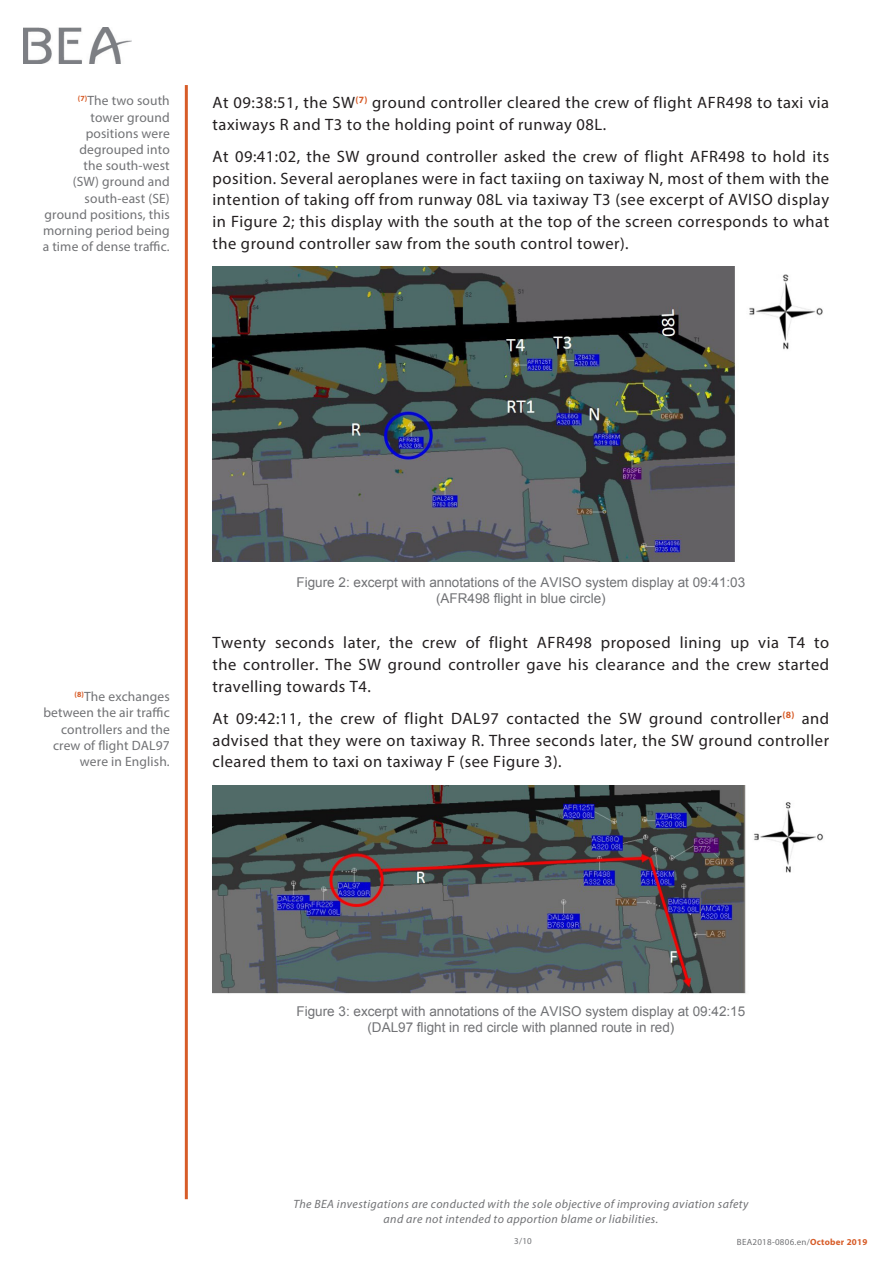
<style>
.page{position:relative;width:893px;height:1263px;background:#fff}
.page>*{position:absolute;margin:0;border:0;box-sizing:border-box;transform-origin:0 0}
.t1{font:16.5px/21.6px "Myriad Pro";letter-spacing:.03em;color:#231f20;text-align:justify}
.Note{font:13.5px/16.2px "Myriad Pro";letter-spacing:.01em;color:#717275;text-align:right}
.Légende{font:13.5px "Arial";color:#717275}
.t2{font:italic 12px/14.4px "Myriad Pro";letter-spacing:.03em;color:#717275;text-align:center}
.t3{font:9px "Myriad Pro";letter-spacing:.03em;color:#717275}
.s1{font-weight:700;color:#d75c28}
</style>
<div class="page">
<hr style="left:185px;top:85px;width:3px;height:1114px;background:#d75c28">
<img style="left:23px;top:28px;width:109px;height:36px">
<img style="left:213px;top:267px;width:610px;height:294px">
<img style="left:213px;top:785px;width:610px;height:209px">
<p class="Note" style="left:43px;top:93px;width:129px"><sup>(7)</sup>The two south tower ground positions were degrouped into<br>the south-west<br>(SW) ground and south‑east (SE) ground positions, this morning period being a time of dense traffic.</p>
<p class="t1" style="left:213px;top:91px;width:618px">At 09:38:51, the SW<sup>(7)</sup> ground controller cleared the crew of flight AFR498 to taxi via taxiways R and T3 to the holding point of runway 08L.</p>
<p class="t1" style="left:213px;top:145px;width:618px">At 09:41:02, the SW ground controller asked the crew of flight AFR498 to hold its position. Several aeroplanes were in fact taxiing on taxiway N, most of them with the intention of taking off from runway 08L via taxiway T3 (see excerpt of AVISO display in Figure 2; this display with the south at the top of the screen corresponds to what the ground controller saw from the south control tower).</p>
<p class="Note" style="left:43px;top:688px;width:128px"><sup>(8)</sup>The exchanges between the air traffic controllers and the crew of flight DAL97 were in English.</p>
<p class="Légende" style="left:296px;top:573px;width:450px">Figure 2: excerpt with annotations of the AVISO system display at 09:41:03</p>
<p class="Légende" style="left:436px;top:589px;width:171px">(AFR498 flight in blue circle)</p>
<p class="t1" style="left:213px;top:632px;width:618px">Twenty seconds later, the crew of flight AFR498 proposed lining up via T4 to the controller. The SW ground controller gave his clearance and the crew started travelling towards T4.</p>
<p class="t1" style="left:213px;top:707px;width:618px">At 09:42:11, the crew of flight DAL97 contacted the SW ground controller<sup>(8)</sup> and advised that they were on taxiway R. Three seconds later, the SW ground controller cleared them to taxi on taxiway F (see Figure 3).</p>
<p class="Légende" style="left:296px;top:1002px;width:450px">Figure 3: excerpt with annotations of the AVISO system display at 09:42:15</p>
<p class="Légende" style="left:367px;top:1018px;width:308px">(DAL97 flight in red circle with planned route in red)</p>
<p class="t2" style="left:293px;top:1197px;width:456px">The BEA investigations are conducted with the sole objective of improving aviation safety and are not intended to apportion blame or liabilities.</p>
<p class="t3" style="left:514px;top:1236px;width:19px">3/10</p>
<p class="t3" style="left:737px;top:1236px;width:132px">BEA2018-0806.en/<span class="s1">October 2019</span></p>
</div>
